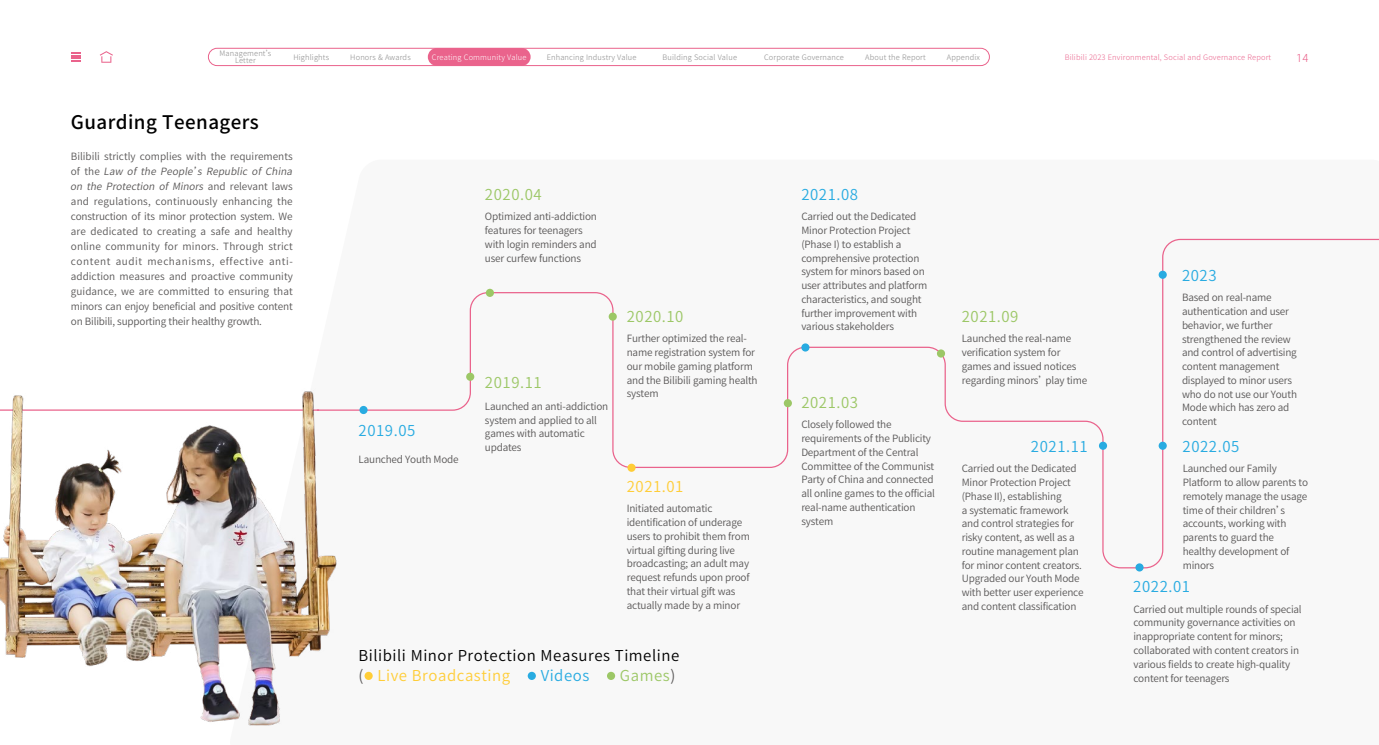
<style>
.page{position:relative;width:1379px;height:745px;background:#fff}
.page>*{position:absolute;margin:0;border:0;box-sizing:border-box;transform-origin:0 0}
._02_H2{font:500 18.75px "Source Han Sans CN";letter-spacing:.025em;color:#000}
._10_Case_Text{font:15px "Source Han Sans CN";letter-spacing:.035em;color:#28abe1}
._10_Case_Text-2{font:15px "Source Han Sans CN";letter-spacing:.035em;color:#9cc766}
._10_Case_Text-3{font:15px "Source Han Sans CN";letter-spacing:.035em;color:#000}
._10_Case_Text-4{font:15px "Source Han Sans CN";letter-spacing:.035em;color:#ffcd37}
.t1{font:11.25px "FZYOUHK 504 L GBK1 0";color:#ea638c}
._00_Body_Text{font:10px/13.8px "Source Han Sans CN";letter-spacing:-.02em;color:#595757}
._00_Body_Text-2{font:10px/15px "Source Han Sans CN";letter-spacing:.005em;color:#595757}
.t2{font:300 7.5px/7.5px "Source Han Sans CN";letter-spacing:.02em;color:#898989;text-align:center}
.t3{font:300 7.5px "Source Han Sans CN";letter-spacing:.02em;color:#ea638c}
.t4{font:300 7.5px "Source Han Sans CN";letter-spacing:.02em;color:#fff}
.s1{font-style:italic}
.s2{color:#595757}
</style>
<div class="page">
<div style="left:428px;top:48px;width:102px;height:18px;background:#ea638c;border-radius:9px"></div>
<div style="left:208px;top:48px;width:781px;height:18px;border:1px solid #ea638c;border-radius:9px"></div>
<svg style="left:100px;top:51px;width:13px;height:12px"></svg>
<svg style="left:71px;top:52px;width:10px;height:10px"></svg>
<svg style="left:527px;top:671px;width:9px;height:8px"></svg>
<div style="left:607px;top:671px;width:8px;height:8px;background:#9cc766;border-radius:50%"></div>
<svg style="left:407px;top:238px;width:971px;height:330px"></svg>
<div style="left:466px;top:372px;width:8px;height:8px;background:#9cc766;border-radius:50%"></div>
<div style="left:486px;top:288px;width:8px;height:9px;background:#9cc766;border-radius:50%"></div>
<div style="left:627px;top:463px;width:8px;height:8px;background:#ffcd37;border-radius:50%"></div>
<div style="left:783px;top:399px;width:9px;height:8px;background:#9cc766;border-radius:50%"></div>
<div style="left:801px;top:343px;width:8px;height:8px;background:#28abe1;border-radius:50%"></div>
<svg style="left:1098px;top:441px;width:9px;height:8px"></svg>
<div style="left:1158px;top:441px;width:8px;height:8px;background:#28abe1;border-radius:50%"></div>
<div style="left:1135px;top:563px;width:8px;height:8px;background:#28abe1;border-radius:50%"></div>
<div style="left:1158px;top:270px;width:8px;height:9px;background:#28abe1;border-radius:50%"></div>
<div style="left:936px;top:349px;width:9px;height:8px;background:#9cc766;border-radius:50%"></div>
<div style="left:608px;top:312px;width:9px;height:8px;background:#9cc766;border-radius:50%"></div>
<img style="left:0;top:390px;width:407px;height:335px">
<p class="t2" style="left:219px;top:49px;width:55px">Management’s<br>Letter</p>
<p class="t2" style="left:546px;top:54px;width:91px">Enhancing Industry Value</p>
<p class="t2" style="left:293px;top:54px;width:37px">Highlights</p>
<p class="t2" style="left:350px;top:54px;width:62px">Honors &amp; Awards</p>
<p class="t4" style="left:432px;top:53px;width:96px">Creating Community Value</p>
<p class="t2" style="left:662px;top:54px;width:76px">Building Social Value</p>
<p class="t2" style="left:764px;top:54px;width:81px">Corporate Governance</p>
<p class="t2" style="left:865px;top:54px;width:62px">About the Report</p>
<p class="t2" style="left:947px;top:54px;width:35px">Appendix</p>
<p class="t3" style="left:1064px;top:53px;width:208px">Bilibili 2023 Environmental, Social and Governance Report</p>
<p class="t1" style="left:1296px;top:52px;width:13px">14</p>
<p class="_02_H2" style="left:71px;top:112px;width:189px">Guarding Teenagers</p>
<p class="_00_Body_Text-2" style="left:70px;top:148px;width:228px">Bilibili strictly complies with the requirements o f t h e <span class="s1">LawofthePeople’sRepublicofChina ontheProtectionofMinors</span>a n d re l eva n t l a ws and regulations, continuously enhancing the construction of its minor protection system. We are dedicated to creating a safe and healthy online community for minors. Through strict content audit mechanisms, effective anti&shy;addiction measures and proactive community guidance, we are committed to ensuring that minors can enjoy beneficial and positive content on Bilibili, supporting their healthy growth.</p>
<p class="_10_Case_Text-2" style="left:485px;top:185px;width:58px">2020.04</p>
<p class="_10_Case_Text" style="left:358px;top:422px;width:58px">2019.05</p>
<p class="_00_Body_Text" style="left:358px;top:452px;width:102px">Launched Youth Mode</p>
<p class="_00_Body_Text" style="left:485px;top:210px;width:113px">Optimized anti-addiction features for teenagers with login reminders and user curfew functions</p>
<p class="_10_Case_Text-2" style="left:485px;top:373px;width:58px">2019.11</p>
<p class="_00_Body_Text" style="left:485px;top:399px;width:125px">Launched an anti-addiction system and applied to all games with automatic updates</p>
<p class="_10_Case_Text-2" style="left:626px;top:307px;width:58px">2020.10</p>
<p class="_00_Body_Text" style="left:626px;top:332px;width:132px">Further optimized the real&shy;name registration system for our mobile gaming platform and the Bilibili gaming health system</p>
<p class="_10_Case_Text-4" style="left:626px;top:477px;width:58px">2021.01</p>
<p class="_00_Body_Text" style="left:626px;top:501px;width:125px">Initiated automatic identification of underage users to prohibit them from virtual gifting during live broadcasting; an adult may request refunds upon proof that their virtual gift was actually made by a minor</p>
<p class="_10_Case_Text-3" style="left:358px;top:646px;width:322px">Bilibili Minor Protection Measures Timeline</p>
<p class="_10_Case_Text-4" style="left:358px;top:666px;width:153px"><span class="s2">(</span> Live Broadcasting</p>
<p class="_10_Case_Text" style="left:540px;top:666px;width:50px">Videos</p>
<p class="_10_Case_Text-2" style="left:620px;top:666px;width:57px">Games<span class="s2">)</span></p>
<p class="_10_Case_Text" style="left:801px;top:185px;width:58px">2021.08</p>
<p class="_00_Body_Text" style="left:801px;top:210px;width:128px">Carried out the Dedicated<br>Minor Protection Project (Phase I) to establish a comprehensive protection system for minors based on user attributes and platform characteristics, and sought further improvement with various stakeholders</p>
<p class="_10_Case_Text-2" style="left:801px;top:393px;width:58px">2021.03</p>
<p class="_00_Body_Text" style="left:801px;top:417px;width:135px">Closely followed the requirements of the Publicity<br>Department of the Central<br>Committee of the Communist<br>Party of China and connected all online games to the official real-name authentication system</p>
<p class="_10_Case_Text-2" style="left:961px;top:307px;width:58px">2021.09</p>
<p class="_00_Body_Text" style="left:961px;top:332px;width:127px">Launched the real-name verification system for games and issued notices regarding minors’play time</p>
<p class="_10_Case_Text" style="left:1181px;top:266px;width:36px">2023</p>
<p class="_00_Body_Text" style="left:1181px;top:291px;width:116px">Based on real-name authentication and user behavior, we further strengthened the review and control of advertising content management displayed to minor users who do not use our Youth<br>Mode which has zero ad content</p>
<p class="_10_Case_Text" style="left:1031px;top:437px;width:58px">2021.11</p>
<p class="_10_Case_Text" style="left:1182px;top:437px;width:58px">2022.05</p>
<p class="_00_Body_Text" style="left:961px;top:461px;width:123px">Carried out the Dedicated<br>Minor Protection Project (Phase II), establishing<br>a systematic framework and control strategies for risky content, as well as a routine management plan for minor content creators.<br>Upgraded our Youth Mode with better user experience and content classification</p>
<p class="_00_Body_Text" style="left:1182px;top:461px;width:127px">Launched our Family<br>Platform to allow parents to remotely manage the usage time of their children’s accounts, working with parents to guard the healthy development of minors</p>
<p class="_10_Case_Text" style="left:1133px;top:577px;width:58px">2022.01</p>
<p class="_00_Body_Text" style="left:1133px;top:602px;width:170px">Carried out multiple rounds of special community governance activities on inappropriate content for minors; collaborated with content creators in various fields to create high-quality content for teenagers</p>
</div>
